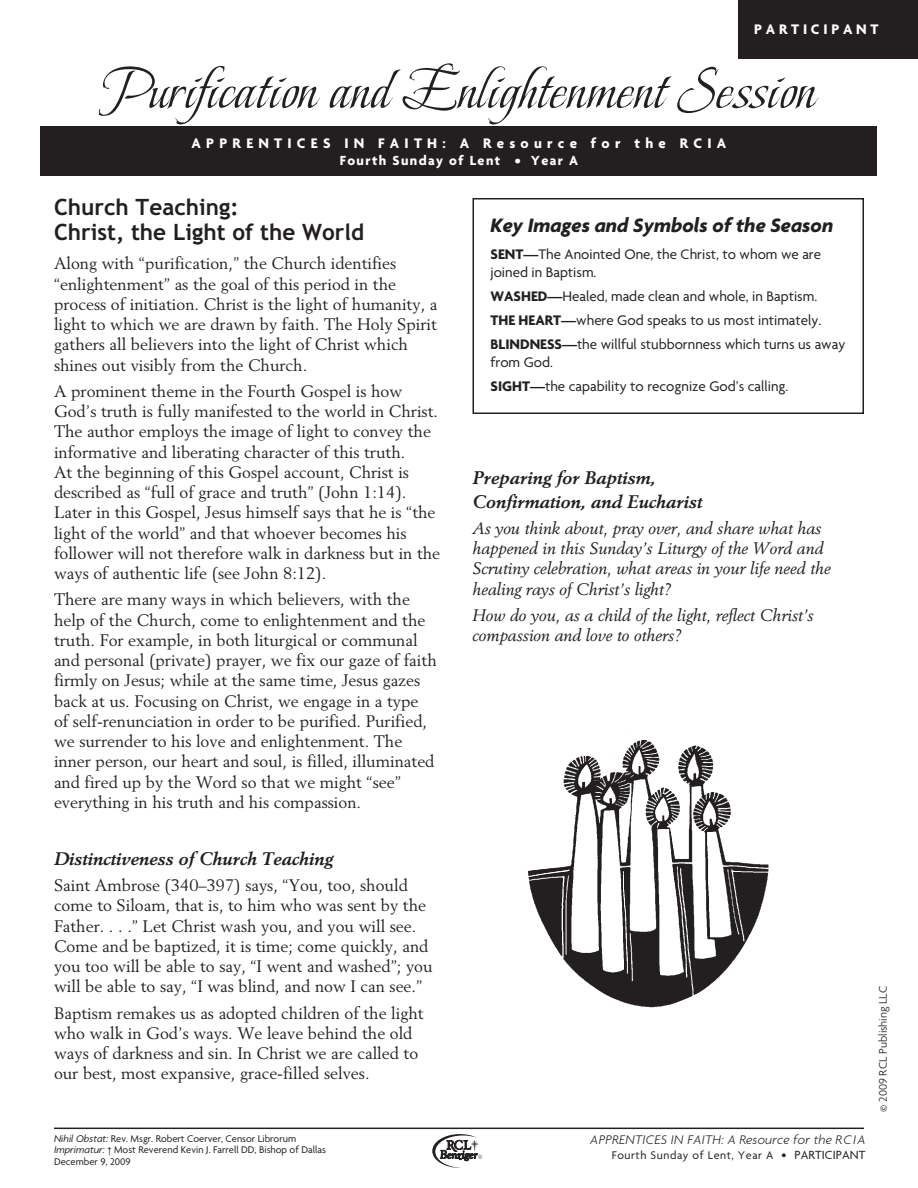
<style>
.page{position:relative;width:918px;height:1188px;background:#fff}
.page>*{position:absolute;margin:0;border:0;box-sizing:border-box;transform-origin:0 0}
.t1{font:60px "Beau Rivage One ROB";letter-spacing:.01em;color:#231f20}
.HeadA{font:700 22.5px/25.5px "Trebuchet";color:#231f20}
.t2{font:italic 700 21px "Agenda";color:#231f20}
.HeadB{font:italic 700 18px/24px "Berling LT Std";color:#231f20}
.RCIA-Text{font:16.5px/20.2px "Berling LT Std";color:#231f20}
.RCIA-Text-2{font:italic 16.5px/20.2px "Berling LT Std";color:#231f20}
.t3{font:15px/18px "Agenda";color:#231f20}
.t4{font:700 15px "Agenda";letter-spacing:.35em;color:#fff}
.t5{font:700 15px "Agenda";letter-spacing:.25em;color:#fff}
.t6{font:700 14.25px "Agenda";letter-spacing:.1em;color:#fff}
.t7{font:italic 300 13.5px "Agenda";letter-spacing:.025em;color:#231f20}
.t8{font:12px "Agenda";letter-spacing:.05em;color:#231f20}
.t9{font:300 12px "Agenda";color:#231f20}
.Bottom_rule{font:10.5px/11.2px "Agenda";color:#231f20}
.s1{font-weight:700}
.s2{font-style:italic}
.s3{font-size:13.5px}
.s4{font-size:12.75px}
</style>
<div class="page">
<div style="left:472px;top:198px;width:392px;height:216px;border:2px solid #231f20"></div>
<div style="left:40px;top:126px;width:838px;height:50px;background:#231f20"></div>
<div style="left:738px;top:0;width:180px;height:58px;background:#231f20"></div>
<img style="left:527px;top:729px;width:242px;height:279px">
<svg style="left:432px;top:1134px;width:50px;height:34px"></svg>
<hr style="left:54px;top:1128px;width:810px;height:1px;background:#231f20">
<p class="t5" style="left:754px;top:20px;width:126px">PARTICIPANT</p>
<p class="t1" style="left:103px;top:52px;width:714px">Purification and Enlightenment Session</p>
<p class="t4" style="left:192px;top:134px;width:536px">APPRENTICES IN FAITH: A Resource for the RCIA</p>
<p class="t6" style="left:340px;top:151px;width:240px">Fourth Sunday of Lent • Year A</p>
<p class="HeadA" style="left:54px;top:194px;width:312px">Church Teaching:<br>Christ, the Light of the World</p>
<p class="RCIA-Text" style="left:54px;top:253px;width:385px">Along with “purification,” the Church identifies “enlightenment” as the goal of this period in the process of initiation. Christ is the light of humanity, a light to which we are drawn by faith. The Holy Spirit gathers all believers into the light of Christ which shines out visibly from the Church.</p>
<p class="RCIA-Text" style="left:54px;top:381px;width:388px">A prominent theme in the Fourth Gospel is how God’s truth is fully manifested to the world in Christ.<br>The author employs the image of light to convey the informative and liberating character of this truth.<br>At the beginning of this Gospel account, Christ is described as “full of grace and truth” (John 1:14).<br>Later in this Gospel, Jesus himself says that he is “the light of the world” and that whoever becomes his follower will not therefore walk in darkness but in the ways of authentic life (see John 8:12).</p>
<p class="RCIA-Text" style="left:54px;top:589px;width:384px">There are many ways in which believers, with the help of the Church, come to enlightenment and the truth. For example, in both liturgical or communal and personal (private) prayer, we fix our gaze of faith firmly on Jesus; while at the same time, Jesus gazes back at us. Focusing on Christ, we engage in a type of self-renunciation in order to be purified. Purified, we surrender to his love and enlightenment. The inner person, our heart and soul, is filled, illuminated and fired up by the Word so that we might “see” everything in his truth and his compassion.</p>
<p class="HeadB" style="left:54px;top:846px;width:281px">Distinctiveness of Church Teaching</p>
<p class="RCIA-Text" style="left:54px;top:875px;width:380px">Saint Ambrose (340–397) says, “You, too, should come to Siloam, that is, to him who was sent by the Father. . . .” Let Christ wash you, and you will see.<br>Come and be baptized, it is time; come quickly, and you too will be able to say, “I went and washed”; you will be able to say, “I was blind, and now I can see.”</p>
<p class="RCIA-Text" style="left:54px;top:1002px;width:371px">Baptism remakes us as adopted children of the light who walk in God’s ways. We leave behind the old ways of darkness and sin. In Christ we are called to our best, most expansive, grace-filled selves.</p>
<p class="t2" style="left:490px;top:212px;width:344px">Key Images and Symbols of the Season</p>
<p class="t3" style="left:490px;top:245px;width:332px"><span class="s1">SENT—</span>The Anointed One, the Christ, to whom we are joined in Baptism.</p>
<p class="t3" style="left:490px;top:287px;width:328px"><span class="s1">WASHED—</span>Healed, made clean and whole, in Baptism.</p>
<p class="t3" style="left:490px;top:311px;width:332px"><span class="s1">THE HEART—</span>where God speaks to us most intimately.</p>
<p class="t3" style="left:490px;top:335px;width:356px"><span class="s1">BLINDNESS—</span>the willful stubbornness which turns us away from God.</p>
<p class="t3" style="left:490px;top:377px;width:299px"><span class="s1">SIGHT—</span>the capability to recognize God’s calling.</p>
<p class="HeadB" style="left:472px;top:465px;width:231px">Preparing for Baptism,<br>Confirmation, and Eucharist</p>
<p class="RCIA-Text-2" style="left:472px;top:518px;width:360px">As you think about, pray over, and share what has happened in this Sunday’s Liturgy of the Word and Scrutiny celebration, what areas in your life need the healing rays of Christ’s light?</p>
<p class="RCIA-Text-2" style="left:472px;top:605px;width:343px">How do you, as a child of the light, reflect Christ’s compassion and love to others?</p>
<p class="Bottom_rule" style="left:54px;top:1133px;width:273px"><span class="s2">Nihil Obstat:</span> Rev. Msgr. Robert Coerver, Censor Librorum<br><span class="s2">Imprimatur:</span> † Most Reverend Kevin J. Farrell DD, Bishop of Dallas<br>December 9, 2009</p>
<p class="t7" style="left:590px;top:1132px;width:277px">APPRENTICES IN FAITH: A Resource for the RCIA</p>
<p class="t8" style="left:612px;top:1148px;width:255px">Fourth Sunday of Lent, Year A <span class="s3">•</span> <span class="s4">PARTICIPANT</span></p>
<p class="t9" style="left:876px;top:1112px;width:127px;rotate:-90deg">© 2009 RCL Publishing LLC</p>
</div>
